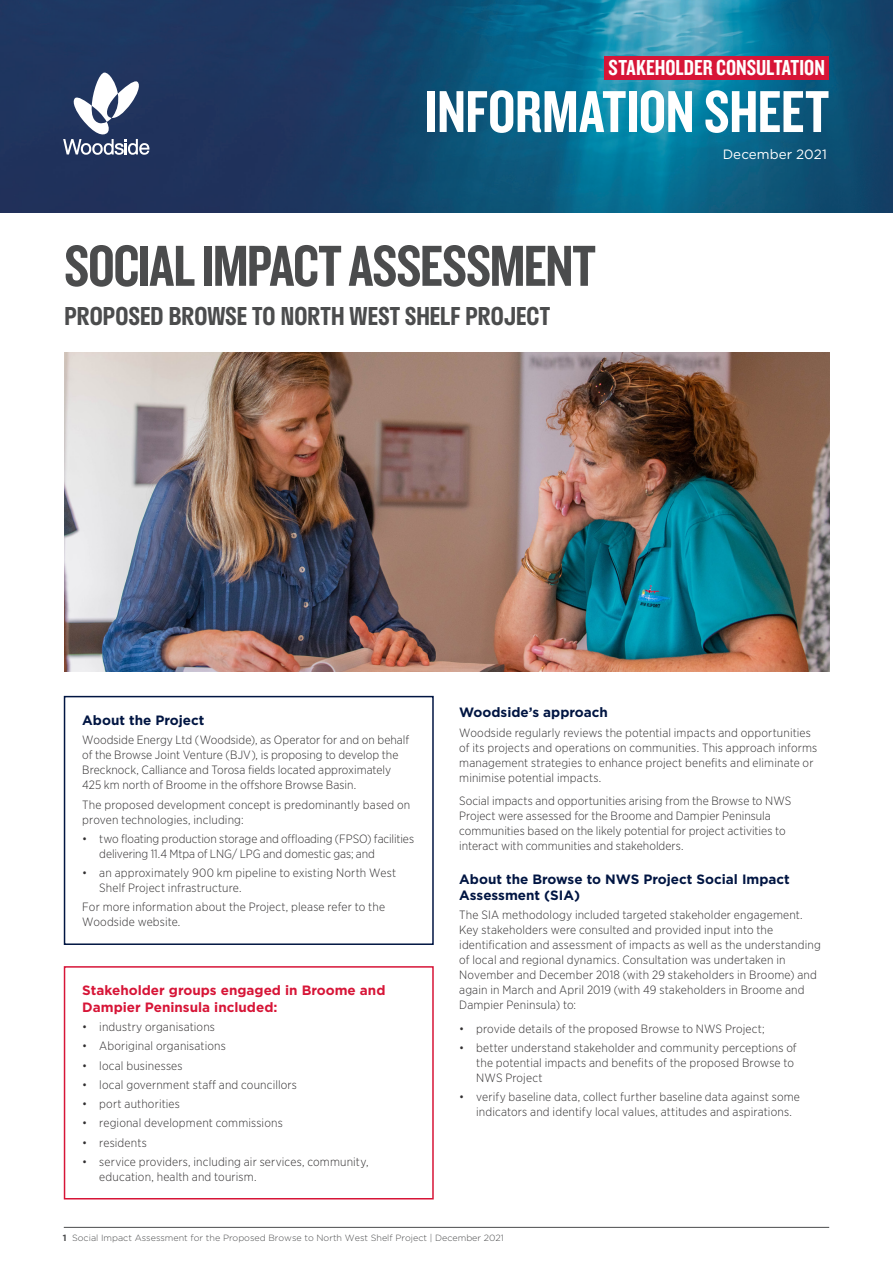
<style>
.page{position:relative;width:893px;height:1263px;background:#fff}
.page>*{position:absolute;margin:0;border:0;box-sizing:border-box;transform-origin:0 0}
.Header_-_Large{font:61.35px "Knockout HTF49 Liteweight";letter-spacing:-.005em;color:#fff}
.t1{font:60px "Knockout HTF49 Liteweight";letter-spacing:-.025em;color:#4b4c4d}
.t2{font:600 24px "Stratos";letter-spacing:-.015em;color:#4b4c4d}
.Header_-_Small{font:22.5px "Knockout HTF49 Liteweight";color:#fff}
.t3{font:700 13.5px/16.5px "Gotham";color:#001542}
.t4{font:700 13.5px/16.5px "Gotham";color:#d71537}
.Date{font:13.5px "Gotham";letter-spacing:.005em;color:#fff}
.Body_Copy{font:300 12px/15px "Gotham Narrow";letter-spacing:.01em;color:#312f30}
.t5{font:300 9px "Gotham";color:#4b4c4d}
.s1{font-weight:700}
</style>
<div class="page">
<hr style="left:64px;top:1227px;width:765px;height:1px;background:#4b4c4d">
<img style="left:0;top:0;width:893px;height:213px">
<svg style="left:63px;top:73px;width:86px;height:82px"></svg>
<img style="left:64px;top:352px;width:765px;height:320px">
<div style="left:604px;top:56px;width:225px;height:23px;background:#d71537"></div>
<div style="left:64px;top:696px;width:370px;height:249px;border:2px solid #001542"></div>
<div style="left:64px;top:966px;width:370px;height:233px;border:2px solid #d71537"></div>
<p class="Header_-_Small" style="left:609px;top:56px;width:218px">STAKEHOLDER CONSULTATION</p>
<p class="Header_-_Large" style="left:425px;top:80px;width:406px">INFORMATION SHEET</p>
<h1 class="t1" style="left:64px;top:235px;width:533px">SOCIAL IMPACT ASSESSMENT</h1>
<h2 class="t2" style="left:64px;top:297px;width:487px">PROPOSED BROWSE TO NORTH WEST SHELF PROJECT</h2>
<p class="Date" style="left:723px;top:146px;width:106px">December 2021</p>
<h3 class="t3" style="left:82px;top:712px;width:124px">About the Project</h3>
<p class="Body_Copy" style="left:82px;top:732px;width:328px">Woodside Energy Ltd (Woodside), as Operator for and on behalf of the Browse Joint Venture (BJV), is proposing to develop the Brecknock, Calliance and Torosa fields located approximately 425 km north of Broome in the offshore Browse Basin.</p>
<p class="Body_Copy" style="left:82px;top:797px;width:330px">The proposed development concept is predominantly based on proven technologies, including:</p>
<p class="Body_Copy" style="left:99px;top:831px;width:316px;text-indent:-17px">• two floating production storage and offloading (FPSO) facilities delivering 11.4 Mtpa of LNG/ LPG and domestic gas; and</p>
<p class="Body_Copy" style="left:99px;top:865px;width:298px;text-indent:-17px">• an approximately 900 km pipeline to existing North West<br>Shelf Project infrastructure.</p>
<p class="Body_Copy" style="left:82px;top:899px;width:304px">For more information about the Project, please refer to the<br>Woodside website.</p>
<h3 class="t4" style="left:82px;top:982px;width:305px">Stakeholder groups engaged in Broome and<br>Dampier Peninsula included:</h3>
<p class="Body_Copy" style="left:82px;top:1019px;width:134px">• industry organisations</p>
<p class="Body_Copy" style="left:82px;top:1038px;width:145px">• Aboriginal organisations</p>
<p class="Body_Copy" style="left:82px;top:1058px;width:102px">• local businesses</p>
<p class="Body_Copy" style="left:82px;top:1077px;width:216px">• local government staff and councillors</p>
<p class="Body_Copy" style="left:82px;top:1096px;width:99px">• port authorities</p>
<p class="Body_Copy" style="left:82px;top:1115px;width:202px">• regional development commissions</p>
<p class="Body_Copy" style="left:82px;top:1135px;width:66px">• residents</p>
<p class="Body_Copy" style="left:99px;top:1154px;width:271px;text-indent:-17px">• service providers, including air services, community, education, health and tourism.</p>
<h3 class="t3" style="left:459px;top:704px;width:150px">Woodside’s approach</h3>
<p class="Body_Copy" style="left:459px;top:725px;width:360px">Woodside regularly reviews the potential impacts and opportunities of its projects and operations on communities. This approach informs management strategies to enhance project benefits and eliminate or minimise potential impacts.</p>
<p class="Body_Copy" style="left:459px;top:793px;width:334px">Social impacts and opportunities arising from the Browse to NWS Project were assessed for the Broome and Dampier Peninsula communities based on the likely potential for project activities to interact with communities and stakeholders.</p>
<h3 class="t3" style="left:459px;top:870px;width:332px">About the Browse to NWS Project Social Impact<br>Assessment (SIA)</h3>
<p class="Body_Copy" style="left:459px;top:907px;width:363px">The SIA methodology included targeted stakeholder engagement.<br>Key stakeholders were consulted and provided input into the identification and assessment of impacts as well as the understanding of local and regional dynamics. Consultation was undertaken in November and December 2018 (with 29 stakeholders in Broome) and again in March and April 2019 (with 49 stakeholders in Broome and Dampier Peninsula) to:</p>
<p class="Body_Copy" style="left:459px;top:1021px;width:307px">• provide details of the proposed Browse to NWS Project;</p>
<p class="Body_Copy" style="left:476px;top:1040px;width:322px;text-indent:-17px">• better understand stakeholder and community perceptions of the potential impacts and benefits of the proposed Browse to<br>NWS Project</p>
<p class="Body_Copy" style="left:476px;top:1089px;width:325px;text-indent:-17px">• verify baseline data, collect further baseline data against some indicators and identify local values, attitudes and aspirations.</p>
<p class="t5" style="left:63px;top:1232px;width:442px"><span class="s1">1</span> Social Impact Assessment for the Proposed Browse to North West Shelf Project | December 2021</p>
</div>
